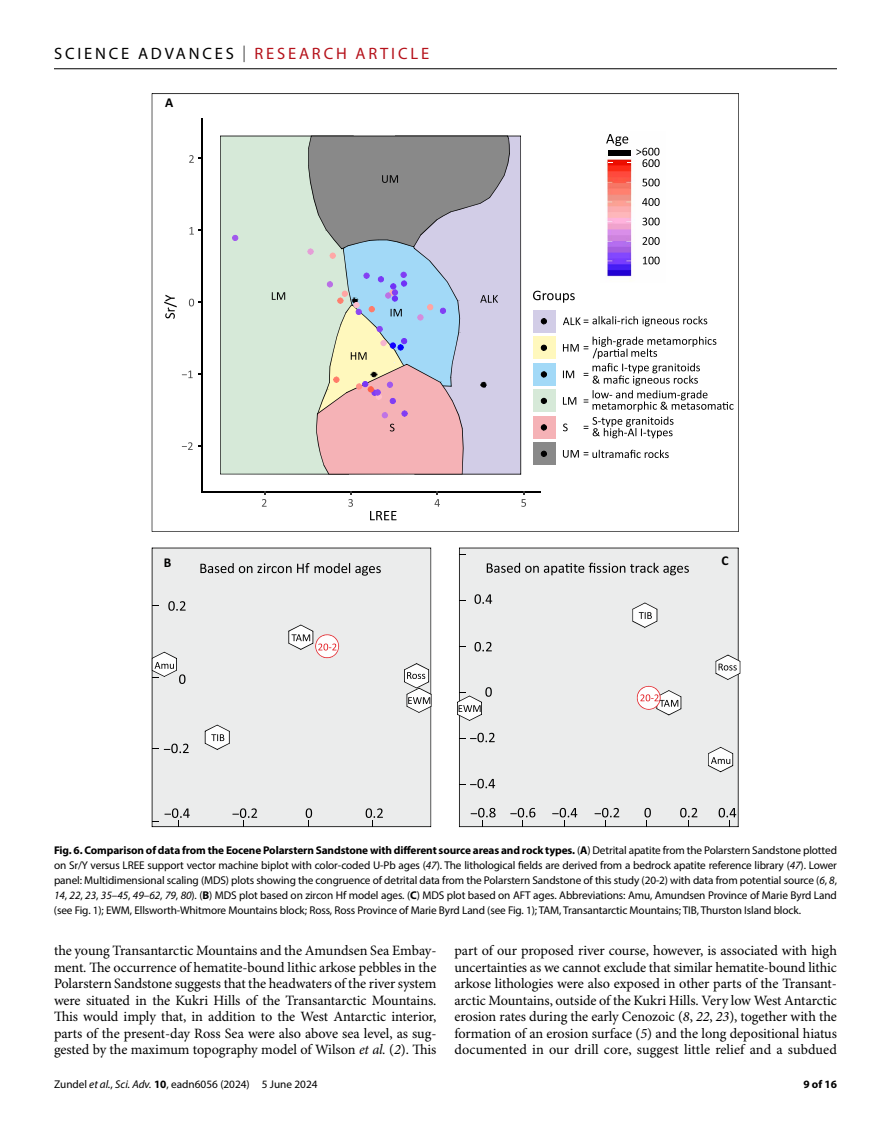
<style>
.page{position:relative;width:891px;height:1134px;background:#fff}
.page>*{position:absolute;margin:0;border:0;box-sizing:border-box;transform-origin:0 0}
.t1{font:16.5px "Myriad Pro";letter-spacing:.17em;color:#000}
.t2{font:14.25px/16.5px "Minion Pro";letter-spacing:-.005em;color:#000;text-align:justify}
.t3{font:700 13.5px "Calibri";color:#000}
.t4{font:11.25px/15px "Myriad Pro";letter-spacing:-.01em;color:#000;text-align:justify}
.t5{font:700 11.25px "Myriad Pro";color:#000}
.s1{font-weight:300}
.s2{color:#b5121b}
.s3{font-weight:700}
.s4{font-style:italic}
</style>
<div class="page">
<hr style="left:54px;top:68px;width:783px;height:1px;background:#000">
<svg style="left:152px;top:93px;width:587px;height:439px"></svg>
<div style="left:152px;top:548px;width:279px;height:279px;background:#ebecec"></div>
<svg style="left:366px;top:808px;width:17px;height:19px"></svg>
<svg style="left:232px;top:808px;width:25px;height:19px"></svg>
<svg style="left:306px;top:808px;width:6px;height:19px"></svg>
<svg style="left:165px;top:808px;width:25px;height:19px"></svg>
<svg style="left:200px;top:563px;width:181px;height:13px;background:#bbb"></svg>
<div style="left:459px;top:548px;width:280px;height:279px;background:#ebecec"></div>
<svg style="left:475px;top:642px;width:17px;height:10px"></svg>
<svg style="left:459px;top:733px;width:36px;height:9px"></svg>
<svg style="left:471px;top:808px;width:25px;height:18px"></svg>
<svg style="left:708px;top:747px;width:25px;height:25px"></svg>
<svg style="left:632px;top:602px;width:25px;height:26px"></svg>
<svg style="left:637px;top:686px;width:44px;height:29px"></svg>
<svg style="left:475px;top:594px;width:17px;height:10px"></svg>
<svg style="left:459px;top:779px;width:36px;height:9px"></svg>
<svg style="left:510px;top:808px;width:226px;height:19px;background:#cfd0d0"></svg>
<svg style="left:457px;top:687px;width:35px;height:34px"></svg>
<svg style="left:716px;top:655px;width:24px;height:25px"></svg>
<svg style="left:487px;top:563px;width:202px;height:12px;background:#b5b6b6"></svg>
<svg style="left:510px;top:136px;width:11px;height:339px;background:#c5c1d9"></svg>
<div style="left:220px;top:136px;width:87px;height:339px;background:#d6e9d8"></div>
<svg style="left:232px;top:235px;width:6px;height:6px"></svg>
<hr style="left:201px;top:491px;width:340px;height:1px;background:#000">
<svg style="left:262px;top:492px;width:264px;height:28px"></svg>
<hr style="left:201px;top:118px;width:1px;height:374px;background:#000">
<svg style="left:182px;top:442px;width:19px;height:8px"></svg>
<svg style="left:182px;top:371px;width:19px;height:7px"></svg>
<svg style="left:189px;top:299px;width:12px;height:7px"></svg>
<svg style="left:189px;top:227px;width:12px;height:8px"></svg>
<svg style="left:189px;top:155px;width:12px;height:8px"></svg>
<svg style="left:164px;top:295px;width:13px;height:24px"></svg>
<svg style="left:272px;top:292px;width:13px;height:8px"></svg>
<svg style="left:307px;top:136px;width:203px;height:339px;background:#bdb8c0"></svg>
<svg style="left:643px;top:257px;width:17px;height:7px"></svg>
<svg style="left:643px;top:237px;width:17px;height:8px"></svg>
<svg style="left:642px;top:218px;width:18px;height:7px"></svg>
<svg style="left:642px;top:198px;width:18px;height:8px"></svg>
<svg style="left:642px;top:179px;width:18px;height:7px"></svg>
<svg style="left:152px;top:652px;width:34px;height:32px"></svg>
<svg style="left:404px;top:663px;width:27px;height:50px"></svg>
<svg style="left:168px;top:601px;width:18px;height:10px"></svg>
<svg style="left:288px;top:625px;width:51px;height:33px"></svg>
<svg style="left:164px;top:744px;width:25px;height:9px"></svg>
<svg style="left:205px;top:725px;width:25px;height:25px"></svg>
<div style="left:533px;top:442px;width:23px;height:23px;background:#898989"></div>
<div style="left:533px;top:363px;width:23px;height:23px;background:#a2d9f7"></div>
<div style="left:533px;top:390px;width:23px;height:22px;background:#d6e9d8"></div>
<div style="left:533px;top:416px;width:23px;height:23px;background:#f5b2b6"></div>
<div style="left:533px;top:336px;width:23px;height:23px;background:#fff8bd"></div>
<svg style="left:533px;top:291px;width:42px;height:12px"></svg>
<div style="left:533px;top:310px;width:23px;height:23px;background:#d2cde7"></div>
<svg style="left:541px;top:318px;width:6px;height:6px"></svg>
<svg style="left:541px;top:345px;width:6px;height:6px"></svg>
<svg style="left:541px;top:371px;width:6px;height:7px"></svg>
<svg style="left:541px;top:398px;width:6px;height:6px"></svg>
<svg style="left:541px;top:424px;width:6px;height:7px"></svg>
<svg style="left:541px;top:451px;width:6px;height:6px"></svg>
<svg style="left:563px;top:316px;width:144px;height:10px"></svg>
<svg style="left:563px;top:337px;width:171px;height:101px"></svg>
<svg style="left:563px;top:450px;width:106px;height:8px"></svg>
<svg style="left:606px;top:134px;width:54px;height:33px"></svg>
<p class="t1" style="left:54px;top:44px;width:376px">Science Adva nces <span class="s1">|</span> <span class="s2">Resear ch Ar ticle</span></p>
<p class="t3" style="left:165px;top:94px;width:10px">A</p>
<p class="t3" style="left:164px;top:554px;width:9px">B</p>
<p class="t3" style="left:721px;top:552px;width:9px">C</p>
<p class="t4" style="left:54px;top:842px;width:785px"><span class="s3">Fig. 6. Comparison of data from the Eocene Polarstern Sandstone with different source areas and rock types.</span> (<span class="s3">A</span>) Detrital apatite from the Polarstern Sandstone plotted on Sr/Y versus LREE support vector machine biplot with color-coded U-Pb ages (<span class="s4">47</span>). The lithological fields are derived from a bedrock apatite reference library (<span class="s4">47</span>). Lower panel: Multidimensional scaling (MDS) plots showing the congruence of detrital data from the Polarstern Sandstone of this study (20-2) with data from potential source (<span class="s4">6</span>, <span class="s4">8</span>, <span class="s4">14</span>, <span class="s4">22</span>, <span class="s4">23</span>, <span class="s4">35</span>–<span class="s4">45</span>, <span class="s4">49</span>–<span class="s4">62</span>, <span class="s4">79</span>, <span class="s4">80</span>). (<span class="s3">B</span>) MDS plot based on zircon Hf model ages. (<span class="s3">C</span>) MDS plot based on AFT ages. Abbreviations: Amu, Amundsen Province of Marie Byrd Land (see Fig. 1); EWM, Ellsworth-Whitmore Mountains block; Ross, Ross Province of Marie Byrd Land (see Fig. 1); TAM, Transantarctic Mountains; TI B, Thurston Island block.</p>
<p class="t2" style="left:54px;top:943px;width:384px">the young Transantarctic Mountains and the Amundsen Sea Embay&shy;ment. The occurrence of hematite-bound lithic arkose pebbles in the Polarstern Sandstone suggests that the headwaters of the river system were situated in the Kukri Hills of the Transantarctic Mountains.<br>This would imply that, in addition to the West Antarctic interior, parts of the present-day Ross Sea were also above sea level, as sug&shy;gested by the maximum topography model of Wilson <span class="s4">et al.</span> (<span class="s4">2</span>). This</p>
<p class="t2" style="left:454px;top:943px;width:384px">part of our proposed river course, however, is associated with high uncertainties as we cannot exclude that similar hematite-bound lithic arkose lithologies were also exposed in other parts of the Transant&shy;arctic Mountains, outside of the Kukri Hills. Very low West Antarctic erosion rates during the early Cenozoic (<span class="s4">8</span>, <span class="s4">22</span>, <span class="s4">23</span>), together with the formation of an erosion surface (<span class="s4">5</span>) and the long depositional hiatus documented in our drill core, suggest little relief and a subdued</p>
<p class="t4" style="left:54px;top:1076px;width:265px">Zundel <span class="s4">et al.</span>, <span class="s4">Sci. Adv.</span> <span class="s3">10</span>, eadn6056 (2024) 5 June 2024</p>
<p class="t5" style="left:803px;top:1076px;width:35px">9 of 16</p>
</div>
